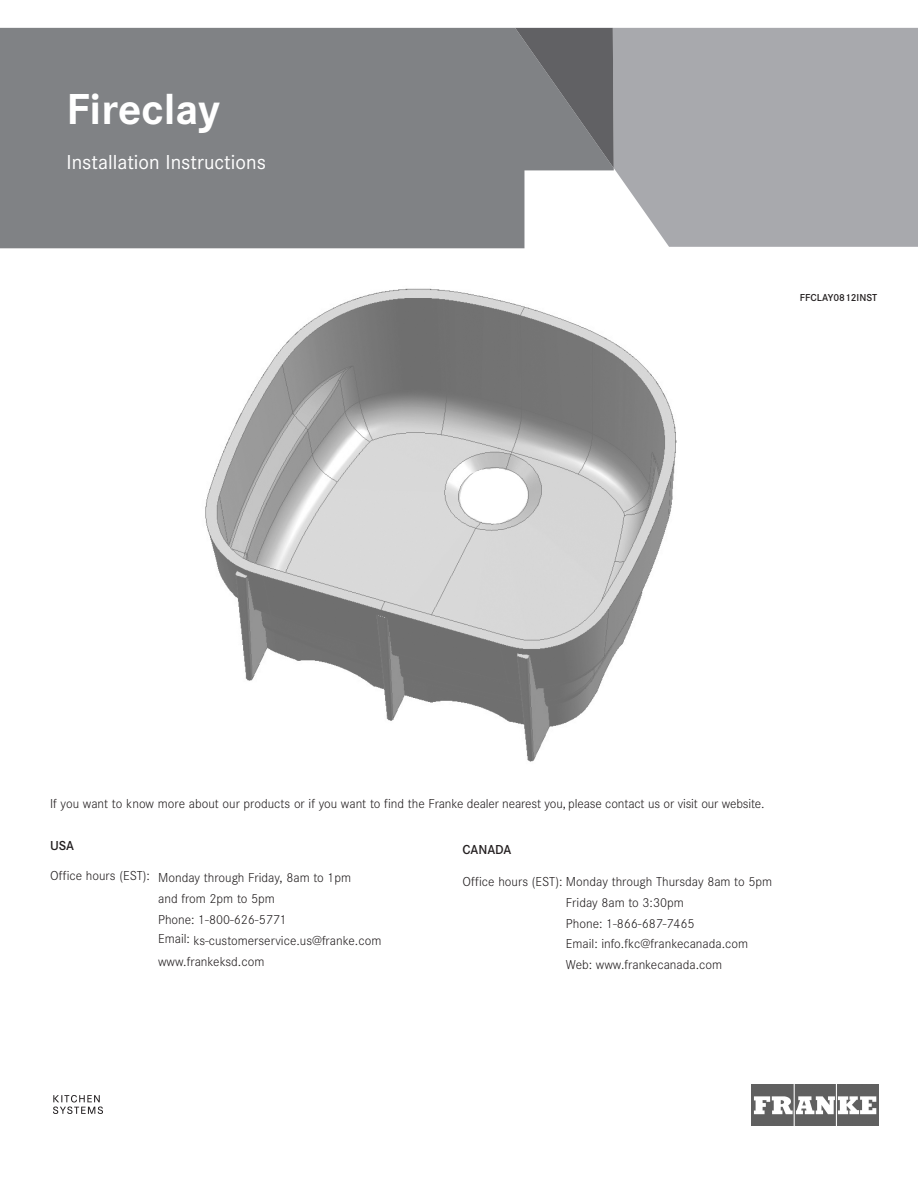
<style>
.page{position:relative;width:918px;height:1188px;background:#fff}
.page>*{position:absolute;margin:0;border:0;box-sizing:border-box;transform-origin:0 0}
.t1{font:700 45px "Corporate S";color:#fff}
.t2{font:21px "Corporate S";color:#fff}
.t3{font:300 13.5px/20.7px "Corporate S";color:#231f20}
.t4{font:600 13.5px "Corporate S";letter-spacing:-.005em;color:#231f20}
.t5{font:600 10.5px "Corporate S";color:#231f20}
</style>
<div class="page">
<img style="left:205px;top:288px;width:472px;height:474px">
<div style="left:0;top:28px;width:613px;height:220px;background:#808285"></div>
<div style="left:613px;top:28px;width:305px;height:219px;background:#a8a9ad"></div>
<svg style="left:515px;top:28px;width:99px;height:140px;background:#717275"></svg>
<img style="left:54px;top:1095px;width:49px;height:18px">
<img style="left:751px;top:1085px;width:128px;height:41px">
<h1 class="t1" style="left:67px;top:82px;width:155px">Fireclay</h1>
<h2 class="t2" style="left:67px;top:150px;width:201px">Installation Instructions</h2>
<p class="t5" style="left:800px;top:291px;width:79px">FFCLAY0812INST</p>
<p class="t3" style="left:50px;top:793px;width:716px">If you want to know more about our products or if you want to find the Franke dealer nearest you, please contact us or visit our website.</p>
<p class="t4" style="left:463px;top:841px;width:50px">CANADA</p>
<p class="t3" style="left:566px;top:871px;width:208px;text-indent:-103px">Office hours (EST): Monday through Thursday 8am to 5pm<br>Friday 8am to 3:30pm<br>Phone: 1-866-687-7465<br>Email: info.fkc@frankecanada.com<br>Web: www.frankecanada.com</p>
<p class="t4" style="left:50px;top:838px;width:26px">USA</p>
<p class="t3" style="left:158px;top:867px;width:225px;text-indent:-108px">Office hours (EST): Monday through Friday, 8am to 1pm<br>and from 2pm to 5pm<br>Phone: 1-800-626-5771<br>Email: ks-customerservice.us@franke.com www.frankeksd.com</p>
</div>
